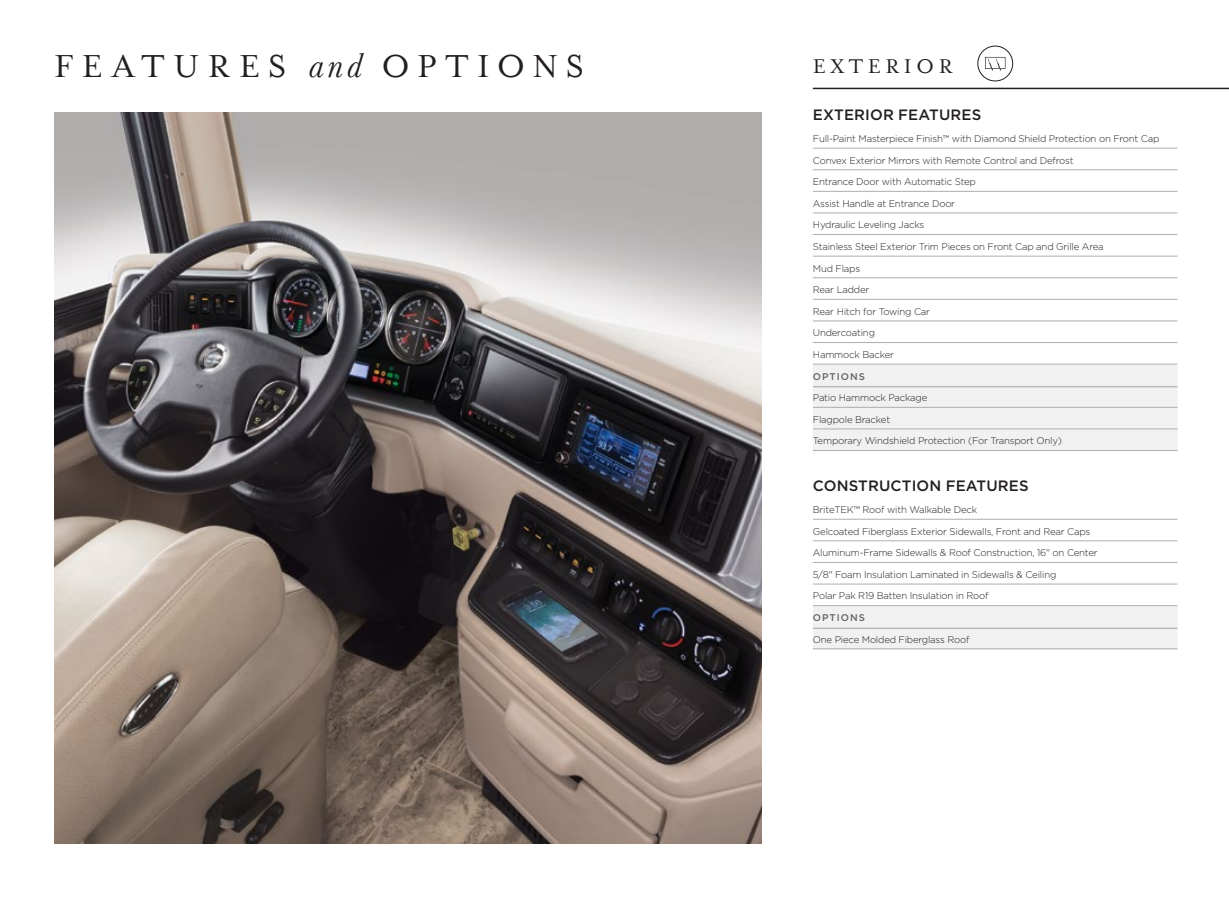
<style>
.page{position:relative;width:1229px;height:918px;background:#fff}
.page>*{position:absolute;margin:0;border:0;box-sizing:border-box;transform-origin:0 0}
.Header_No_Rule{font:36px "Mrs Eaves Roman";letter-spacing:.235em;color:#231f20}
.Features_and_Options{font:22.5px "Mrs Eaves Roman";letter-spacing:.2em;color:#231f20}
.Features_and_Options-2{font:500 15px "Gotham";letter-spacing:.01em;color:#231f20}
.Features_and_Options-3{font:300 9.75px "Gotham";letter-spacing:-.02em;color:#231f20}
.Options_Gray_Copy{font:500 9.75px "Gotham";letter-spacing:.1em;color:#636466}
.s1{font-family:"Baskerville";font-style:italic}
</style>
<div class="page">
<img style="left:54px;top:112px;width:708px;height:732px">
<hr style="left:813px;top:88px;width:415px;height:1px;background:#231f20">
<div style="left:977px;top:46px;width:36px;height:35px;border:1px solid #231f20;border-radius:50%"></div>
<svg style="left:985px;top:57px;width:20px;height:14px"></svg>
<svg style="left:813px;top:365px;width:364px;height:284px"></svg>
<hr style="left:813px;top:148px;width:364px;height:1px;background:#acaeb1">
<hr style="left:813px;top:169px;width:364px;height:1px;background:#acaeb1">
<hr style="left:813px;top:191px;width:364px;height:1px;background:#acaeb1">
<hr style="left:813px;top:213px;width:364px;height:1px;background:#acaeb1">
<hr style="left:813px;top:234px;width:364px;height:1px;background:#acaeb1">
<hr style="left:813px;top:256px;width:364px;height:1px;background:#acaeb1">
<hr style="left:813px;top:277px;width:364px;height:1px;background:#acaeb1">
<hr style="left:813px;top:299px;width:364px;height:1px;background:#acaeb1">
<hr style="left:813px;top:321px;width:364px;height:1px;background:#acaeb1">
<hr style="left:813px;top:342px;width:364px;height:1px;background:#acaeb1">
<hr style="left:813px;top:364px;width:364px;height:1px;background:#acaeb1">
<hr style="left:813px;top:387px;width:364px;height:1px;background:#a0a2a3">
<hr style="left:813px;top:407px;width:364px;height:1px;background:#acaeb1">
<hr style="left:813px;top:429px;width:364px;height:1px;background:#acaeb1">
<hr style="left:813px;top:450px;width:364px;height:1px;background:#acaeb1">
<hr style="left:813px;top:519px;width:364px;height:1px;background:#acaeb1">
<hr style="left:813px;top:541px;width:364px;height:1px;background:#acaeb1">
<hr style="left:813px;top:562px;width:364px;height:1px;background:#acaeb1">
<hr style="left:813px;top:584px;width:364px;height:1px;background:#acaeb1">
<hr style="left:813px;top:605px;width:364px;height:1px;background:#acaeb1">
<hr style="left:813px;top:628px;width:364px;height:1px;background:#a0a2a3">
<hr style="left:813px;top:649px;width:364px;height:1px;background:#acaeb1">
<p class="Header_No_Rule" style="left:54px;top:47px;width:531px">FEATURES <span class="s1">and</span> OPTIONS</p>
<p class="Features_and_Options" style="left:813px;top:54px;width:141px">EXTERIOR</p>
<p class="Features_and_Options-2" style="left:813px;top:105px;width:170px">EXTERIOR FEATURES</p>
<p class="Features_and_Options-3" style="left:813px;top:132px;width:348px">Full-Paint Masterpiece Finish™ with Diamond Shield Protection on Front Cap</p>
<p class="Features_and_Options-3" style="left:813px;top:154px;width:262px">Convex Exterior Mirrors with Remote Control and Defrost</p>
<p class="Features_and_Options-3" style="left:813px;top:176px;width:165px">Entrance Door with Automatic Step</p>
<p class="Features_and_Options-3" style="left:813px;top:197px;width:144px">Assist Handle at Entrance Door</p>
<p class="Features_and_Options-3" style="left:813px;top:219px;width:113px">Hydraulic Leveling Jacks</p>
<p class="Features_and_Options-3" style="left:813px;top:240px;width:292px">Stainless Steel Exterior Trim Pieces on Front Cap and Grille Area</p>
<p class="Features_and_Options-3" style="left:813px;top:262px;width:49px">Mud Flaps</p>
<p class="Features_and_Options-3" style="left:813px;top:284px;width:58px">Rear Ladder</p>
<p class="Features_and_Options-3" style="left:813px;top:305px;width:119px">Rear Hitch for Towing Car</p>
<p class="Features_and_Options-3" style="left:813px;top:327px;width:64px">Undercoating</p>
<p class="Features_and_Options-3" style="left:813px;top:348px;width:83px">Hammock Backer</p>
<p class="Options_Gray_Copy" style="left:813px;top:370px;width:54px">OPTIONS</p>
<p class="Features_and_Options-3" style="left:813px;top:392px;width:116px">Patio Hammock Package</p>
<p class="Features_and_Options-3" style="left:813px;top:413px;width:79px">Flagpole Bracket</p>
<p class="Features_and_Options-3" style="left:813px;top:435px;width:251px">Temporary Windshield Protection (For Transport Only)</p>
<p class="Features_and_Options-2" style="left:813px;top:476px;width:217px">CONSTRUCTION FEATURES</p>
<p class="Features_and_Options-3" style="left:813px;top:503px;width:166px">BriteTEK™ Roof with Walkable Deck</p>
<p class="Features_and_Options-3" style="left:813px;top:525px;width:279px">Gelcoated Fiberglass Exterior Sidewalls, Front and Rear Caps</p>
<p class="Features_and_Options-3" style="left:813px;top:547px;width:286px">Aluminum-Frame Sidewalls &amp; Roof Construction, 16" on Center</p>
<p class="Features_and_Options-3" style="left:813px;top:568px;width:245px">5/8" Foam Insulation Laminated in Sidewalls &amp; Ceiling</p>
<p class="Features_and_Options-3" style="left:813px;top:590px;width:177px">Polar Pak R19 Batten Insulation in Roof</p>
<p class="Options_Gray_Copy" style="left:813px;top:611px;width:54px">OPTIONS</p>
<p class="Features_and_Options-3" style="left:813px;top:633px;width:158px">One Piece Molded Fiberglass Roof</p>
</div>
